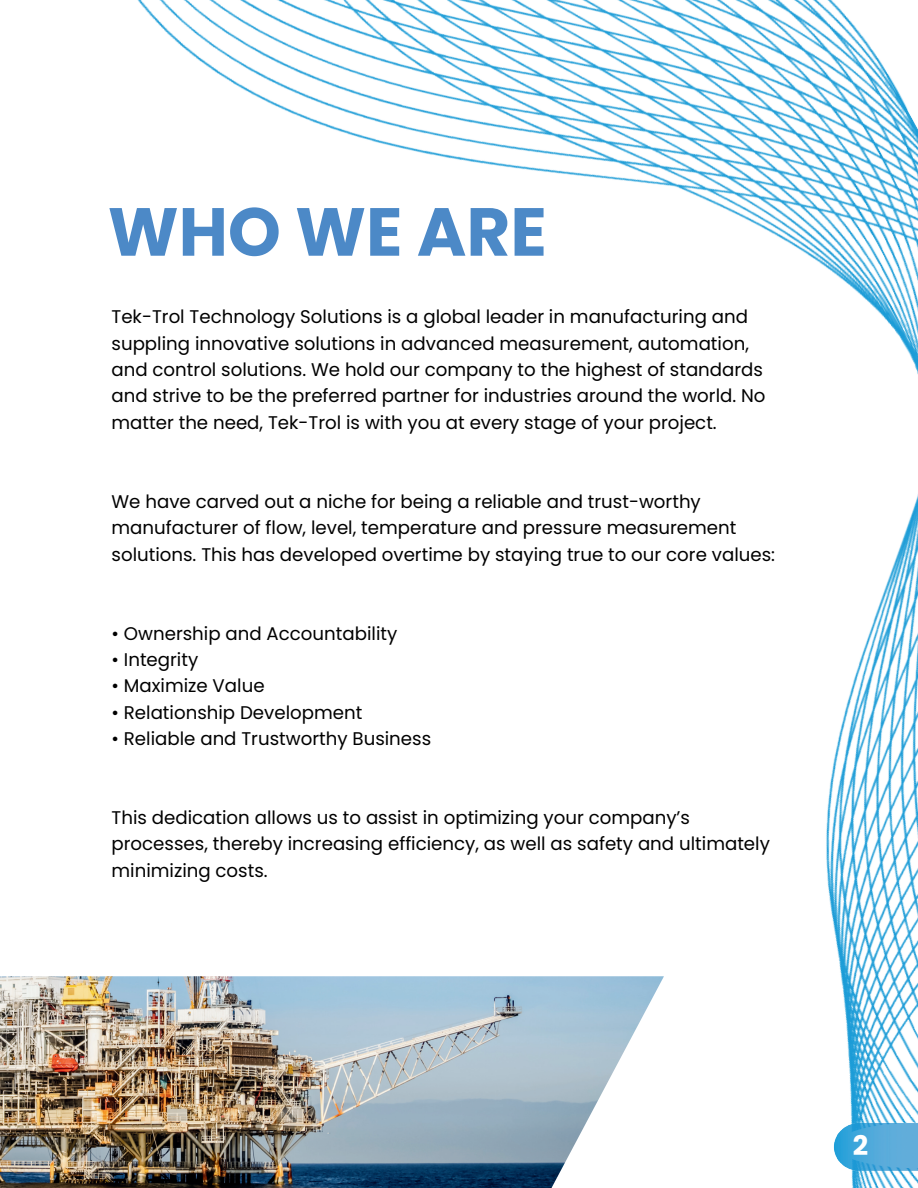
<style>
.page{position:relative;width:918px;height:1188px;background:#fff}
.page>*{position:absolute;margin:0;border:0;box-sizing:border-box;transform-origin:0 0}
.t1{font:700 67.95px "Poppins";color:#4c89c7}
.t2{font:700 27px "Poppins";color:#fff}
.t3{font:18.3px/26.4px "Poppins";color:#000}
</style>
<div class="page">
<img style="left:0;top:976px;width:81px;height:212px">
<img style="left:81px;top:0;width:837px;height:1188px">
<img style="left:828px;top:1119px;width:90px;height:54px">
<p class="t1" style="left:108px;top:193px;width:441px">WHO WE ARE</p>
<p class="t3" style="left:112px;top:304px;width:656px">Tek-Trol Technology Solutions is a global leader in manufacturing and suppling innovative solutions in advanced measurement, automation, and control solutions. We hold our company to the highest of standards and strive to be the preferred partner for industries around the world. No matter the need, Tek-Trol is with you at every stage of your project.</p>
<p class="t3" style="left:112px;top:488px;width:665px">We have carved out a niche for being a reliable and trust-worthy manufacturer of flow, level, temperature and pressure measurement solutions. This has developed overtime by staying true to our core values:</p>
<p class="t3" style="left:112px;top:620px;width:287px">• Ownership and Accountability</p>
<p class="t3" style="left:112px;top:646px;width:88px">• Integrity</p>
<p class="t3" style="left:112px;top:673px;width:155px">• Maximize Value</p>
<p class="t3" style="left:112px;top:699px;width:252px">• Relationship Development</p>
<p class="t3" style="left:112px;top:725px;width:321px">• Reliable and Trustworthy Business</p>
<p class="t3" style="left:112px;top:804px;width:660px">This dedication allows us to assist in optimizing your company’s processes, thereby increasing efficiency, as well as safety and ultimately minimizing costs.</p>
<p class="t2" style="left:853px;top:1130px;width:17px">2</p>
</div>
